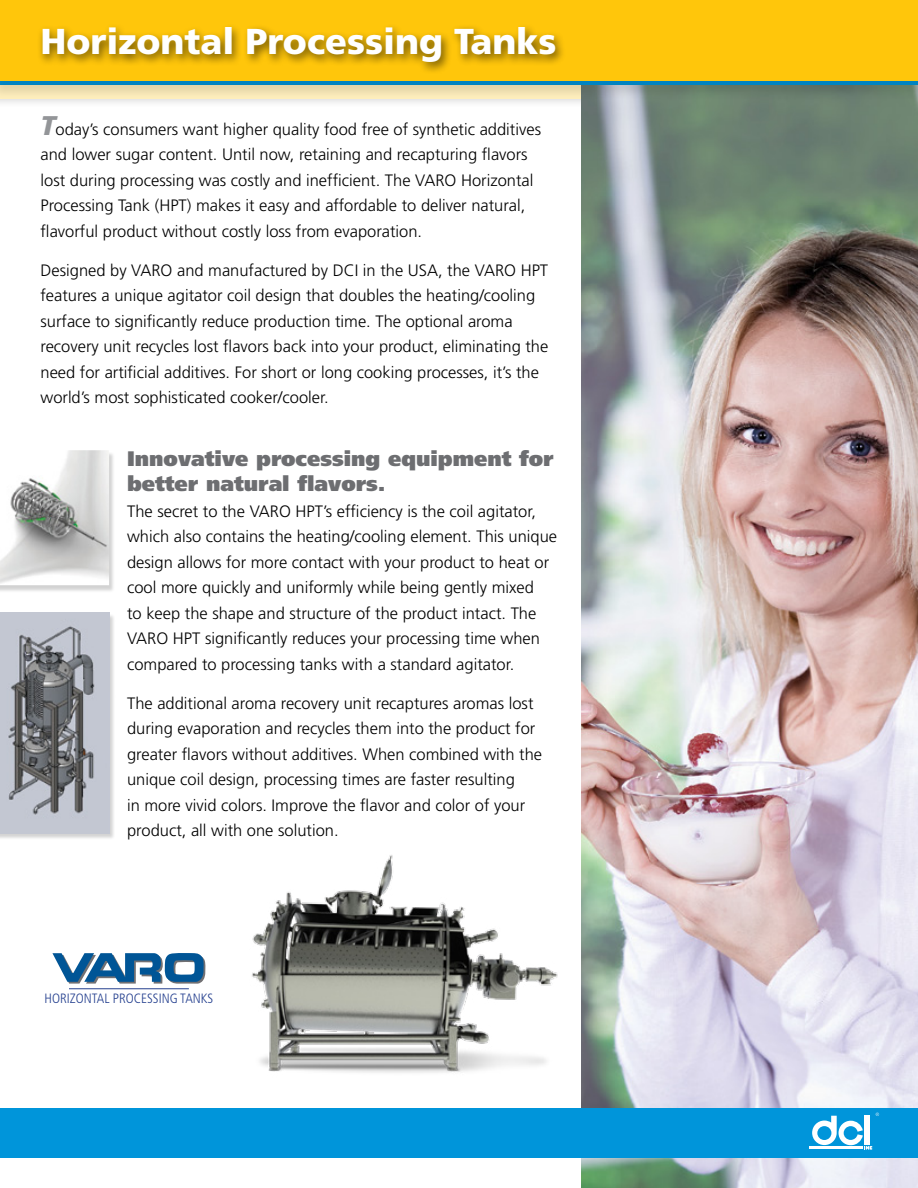
<style>
.page{position:relative;width:918px;height:1188px;background:#fff}
.page>*{position:absolute;margin:0;border:0;box-sizing:border-box;transform-origin:0 0}
.t1{font:900 36px "Frutiger";color:#fff}
.t2{font:900 21px/25.2px "Frutiger";color:#6d6e71}
.t3{font:300 16.5px/25.5px "Frutiger";color:#000}
.t4{font:300 condensed 13.5px "Frutiger";color:#25408f}
.s1{font-weight:900;font-style:italic;font-size:27px;color:#939598}
</style>
<div class="page">
<div style="left:0;top:0;width:918px;height:109px;background:#f6f6f6"></div>
<img style="left:582px;top:100px;width:336px;height:1088px">
<div style="left:0;top:452px;width:115px;height:140px;background:#000;opacity:.18"></div>
<img style="left:0;top:450px;width:109px;height:135px">
<div style="left:0;top:1108px;width:918px;height:50px;background:#0095da"></div>
<div style="left:0;top:0;width:918px;height:100px;background:#000;opacity:.12"></div>
<div style="left:0;top:0;width:918px;height:81px;background:#ffc60b"></div>
<div style="left:37px;top:24px;width:529px;height:50px;background:#000;opacity:.55"></div>
<hr style="left:809px;top:1147px;width:54px;height:2px;background:#fff">
<svg style="left:812px;top:1113px;width:67px;height:36px"></svg>
<div style="left:0;top:614px;width:116px;height:226px;background:#000;opacity:.18"></div>
<img style="left:0;top:613px;width:109px;height:220px">
<img style="left:252px;top:855px;width:306px;height:218px">
<svg style="left:52px;top:953px;width:153px;height:31px"></svg>
<hr style="left:69px;top:988px;width:120px;height:1px;background:#25408f">
<h1 class="t1" style="left:40px;top:20px;width:518px">Horizontal Processing Tanks</h1>
<p class="t3" style="left:40px;top:116px;width:502px"><span class="s1">T</span>oday’s consumers want higher quality food free of synthetic additives and lower sugar content. Until now, retaining and recapturing flavors lost during processing was costly and inefficient. The VARO Horizontal Processing Tank (HPT) makes it easy and affordable to deliver natural, flavorful product without costly loss from evaporation.</p>
<p class="t3" style="left:40px;top:257px;width:509px">Designed by VARO and manufactured by DCI in the USA, the VARO HPT features a unique agitator coil design that doubles the heating/cooling surface to significantly reduce production time. The optional aroma recovery unit recycles lost flavors back into your product, eliminating the need for artificial additives. For short or long cooking processes, it’s the world’s most sophisticated cooker/cooler.</p>
<p class="t2" style="left:127px;top:446px;width:428px">Innovative processing equipment for better natural flavors.</p>
<p class="t3" style="left:127px;top:498px;width:432px">The secret to the VARO HPT’s efficiency is the coil agitator, which also contains the heating/cooling element. This unique design allows for more contact with your product to heat or cool more quickly and uniformly while being gently mixed<br>to keep the shape and structure of the product intact. The VARO HPT significantly reduces your processing time when compared to processing tanks with a standard agitator.</p>
<p class="t3" style="left:127px;top:690px;width:417px">The additional aroma recovery unit recaptures aromas lost during evaporation and recycles them into the product for greater flavors without additives. When combined with the unique coil design, processing times are faster resulting<br>in more vivid colors. Improve the flavor and color of your product, all with one solution.</p>
<p class="t4" style="left:45px;top:991px;width:170px">HORIZONTAL PROCESSING TANKS</p>
</div>
